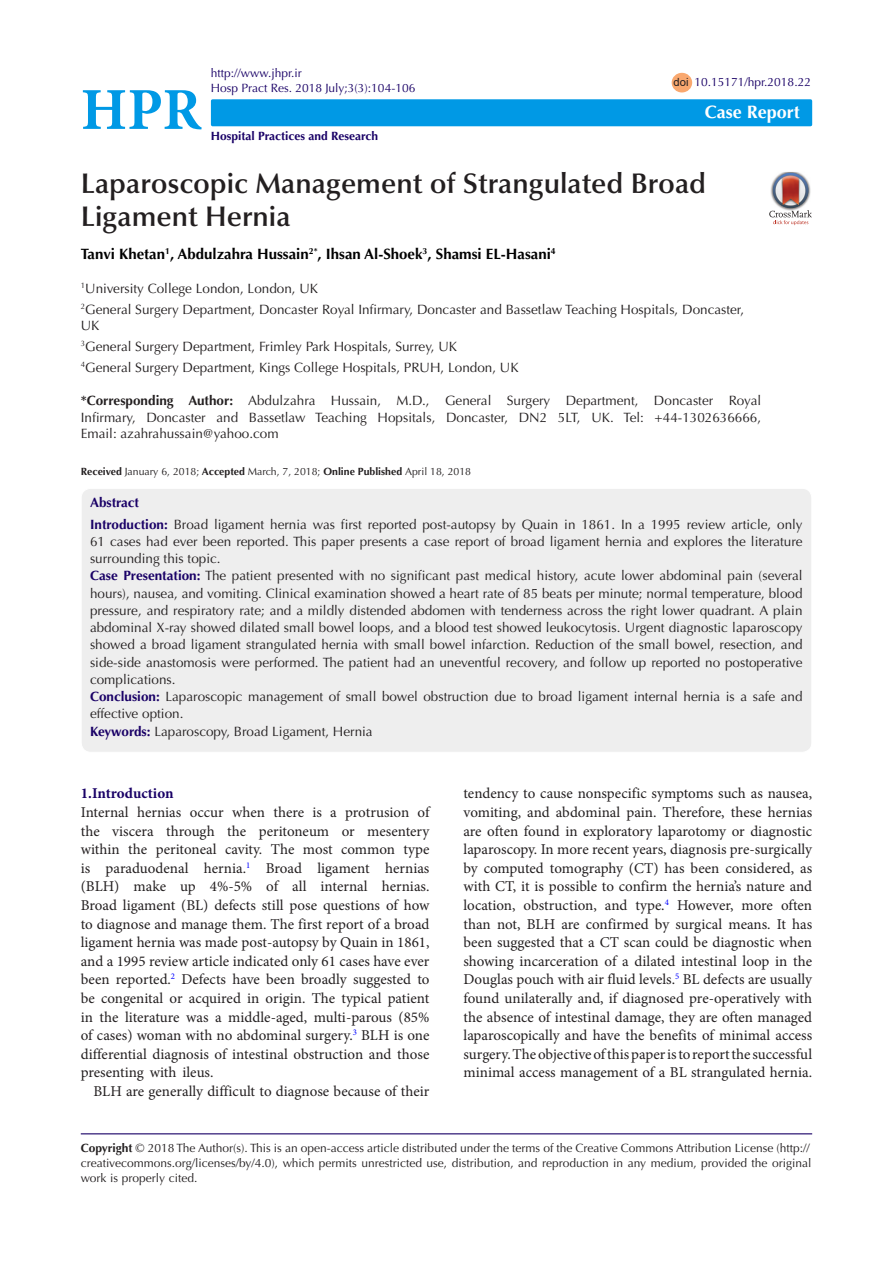
<style>
.page{position:relative;width:893px;height:1263px;background:#fff}
.page>*{position:absolute;margin:0;border:0;box-sizing:border-box;transform-origin:0 0}
.t1{font:700 59.55px "Minion Pro";color:#0099e5}
.t2{font:600 28.5px/33px "Optima LT Std";color:#231f20}
.t3{font:700 18px "Optima LT Std";color:#fff}
.t4{font:15px/18.6px "Minion Pro";color:#231f20;text-align:justify}
.t5{font:700 15px "Optima LT Std";color:#000}
.t6{font:700 15px "Minion Pro";letter-spacing:-.005em;color:#190066}
.Default{font:13.5px/17.2px "Optima LT Std";color:#231f20;text-align:justify}
.Default-2{font:700 13.5px "Optima LT Std";color:#190066}
.t7{font:12px/15px "Optima LT Std";color:#231f20}
.t8{font:12px "Optima LT Std";color:#190066}
.t9{font:700 12px "Optima LT Std";color:#190066}
.t10{font:11.25px "Arial";color:#231f20}
.t11{font:10.5px "Optima LT Std";color:#231f20}
.s1{font-weight:700}
.s2{font-weight:700;color:#190066}
</style>
<div class="page">
<hr style="left:81px;top:1133px;width:731px;height:1px;background:#190066">
<div style="left:81px;top:488px;width:731px;height:264px;background:#eee;border-radius:10px"></div>
<div style="left:81px;top:488px;width:731px;height:265px;border:1px solid #fff;border-radius:10px"></div>
<div style="left:672px;top:73px;width:20px;height:19px;background:#f9a86f;border-radius:50%"></div>
<div style="left:211px;top:99px;width:601px;height:27px;background:#0099e5;border-radius:2px"></div>
<img style="left:781px;top:172px;width:18px;height:1px">
<svg style="left:769px;top:173px;width:43px;height:52px"></svg>
<p class="t1" style="left:81px;top:68px;width:122px">HPR</p>
<p class="t8" style="left:211px;top:66px;width:92px">http://www.jhpr.ir</p>
<p class="t8" style="left:211px;top:81px;width:206px">Hosp Pract Res. 2018 July;3(3):104-106</p>
<p class="t9" style="left:211px;top:128px;width:169px">Hospital Practices and Research</p>
<p class="t10" style="left:674px;top:75px;width:17px">doi</p>
<p class="t8" style="left:694px;top:75px;width:118px">10.15171/hpr.2018.22</p>
<p class="t3" style="left:705px;top:102px;width:97px">Case Report</p>
<p class="t2" style="left:81px;top:167px;width:627px">Laparoscopic Management of Strangulated Broad<br>Ligament Hernia</p>
<p class="t5" style="left:81px;top:245px;width:476px">Tanvi Khetan<sup>1</sup>, Abdulzahra Hussain<sup>2*</sup>, Ihsan Al-Shoek<sup>3</sup>, Shamsi EL-Hasani<sup>4</sup></p>
<p class="Default" style="left:81px;top:280px;width:239px"><sup>1</sup>University College London, London, UK</p>
<p class="Default" style="left:81px;top:301px;width:665px;line-height:16.5px"><sup>2</sup>General Surgery Department, Doncaster Royal Infirmary, Doncaster and Bassetlaw Teaching Hospitals, Doncaster,<br>UK</p>
<p class="Default" style="left:81px;top:338px;width:378px"><sup>3</sup>General Surgery Department, Frimley Park Hospitals, Surrey, UK</p>
<p class="Default" style="left:81px;top:359px;width:439px"><sup>4</sup>General Surgery Department, Kings College Hospitals, PRUH, London, UK</p>
<p class="Default" style="left:81px;top:392px;width:682px;line-height:16.5px"><span class="s1">*Corresponding Author:</span> Abdulzahra Hussain, M.D., General Surgery Department, Doncaster Royal Infirmary, Doncaster and Bassetlaw Teaching Hopsitals, Doncaster, DN2 5LT, UK. Tel: +44-1302636666, Email: azahrahussain@yahoo.com</p>
<p class="t11" style="left:81px;top:465px;width:392px"><span class="s1">Received</span> January 6, 2018; <span class="s1">Accepted</span> March, 7, 2018; <span class="s1">Online Published</span> April 18, 2018</p>
<p class="Default-2" style="left:90px;top:495px;width:51px">Abstract</p>
<p class="Default" style="left:90px;top:516px;width:714px"><span class="s2">Introduction:</span> Broad ligament hernia was first reported post-autopsy by Quain in 1861. In a 1995 review article, only 61 cases had ever been reported. This paper presents a case report of broad ligament hernia and explores the literature surrounding this topic.</p>
<p class="Default" style="left:90px;top:567px;width:714px"><span class="s2">Case Presentation:</span> The patient presented with no significant past medical history, acute lower abdominal pain (several hours), nausea, and vomiting. Clinical examination showed a heart rate of 85 beats per minute; normal temperature, blood pressure, and respiratory rate; and a mildly distended abdomen with tenderness across the right lower quadrant. A plain abdominal X-ray showed dilated small bowel loops, and a blood test showed leukocytosis. Urgent diagnostic laparoscopy showed a broad ligament strangulated hernia with small bowel infarction. Reduction of the small bowel, resection, and side-side anastomosis were performed. The patient had an uneventful recovery, and follow up reported no postoperative complications.</p>
<p class="Default" style="left:90px;top:688px;width:714px"><span class="s2">Conclusion:</span> Laparoscopic management of small bowel obstruction due to broad ligament internal hernia is a safe and effective option.</p>
<p class="Default" style="left:90px;top:723px;width:284px"><span class="s2">Keywords:</span> Laparoscopy, Broad Ligament, Hernia</p>
<p class="t6" style="left:81px;top:783px;width:94px">1.Introduction</p>
<p class="t4" style="left:81px;top:803px;width:350px">Internal hernias occur when there is a protrusion of the viscera through the peritoneum or mesentery within the peritoneal cavity. The most common type is paraduodenal hernia.<sup>1</sup> Broad ligament hernias (BLH) make up 4%-5% of all internal hernias.<br>Broad ligament (BL) defects still pose questions of how to diagnose and manage them. The first report of a broad ligament hernia was made post-autopsy by Quain in 1861, and a 1995 review article indicated only 61 cases have ever been reported.<sup>2</sup> Defects have been broadly suggested to be congenital or acquired in origin. The typical patient in the literature was a middle-aged, multi-parous (85% of cases) woman with no abdominal surgery.<sup>3</sup> BLH is one differential diagnosis of intestinal obstruction and those presenting with ileus.</p>
<p class="t4" style="left:94px;top:1082px;width:337px">BLH are generally difficult to diagnose because of their</p>
<p class="t4" style="left:463px;top:784px;width:350px">tendency to cause nonspecific symptoms such as nausea, vomiting, and abdominal pain. Therefore, these hernias are often found in exploratory laparotomy or diagnostic laparoscopy. In more recent years, diagnosis pre-surgically by computed tomography (CT) has been considered, as with CT, it is possible to confirm the hernia’s nature and location, obstruction, and type.<sup>4</sup> However, more often than not, BLH are confirmed by surgical means. It has been suggested that a CT scan could be diagnostic when showing incarceration of a dilated intestinal loop in the Douglas pouch with air fluid levels.<sup>5</sup> BL defects are usually found unilaterally and, if diagnosed pre-operatively with the absence of intestinal damage, they are often managed laparoscopically and have the benefits of minimal access surgery. The objective of this paper is to report the successful minimal access management of a BL strangulated hernia.</p>
<p class="t7" style="left:81px;top:1140px;width:732px"><span class="s1">Copyright</span> © 2018 The Author(s). This is an open-access article distributed under the terms of the Creative Commons Attribution License (http:// creativecommons.org/licenses/by/4.0), which permits unrestricted use, distribution, and reproduction in any medium, provided the original work is properly cited.</p>
</div>
